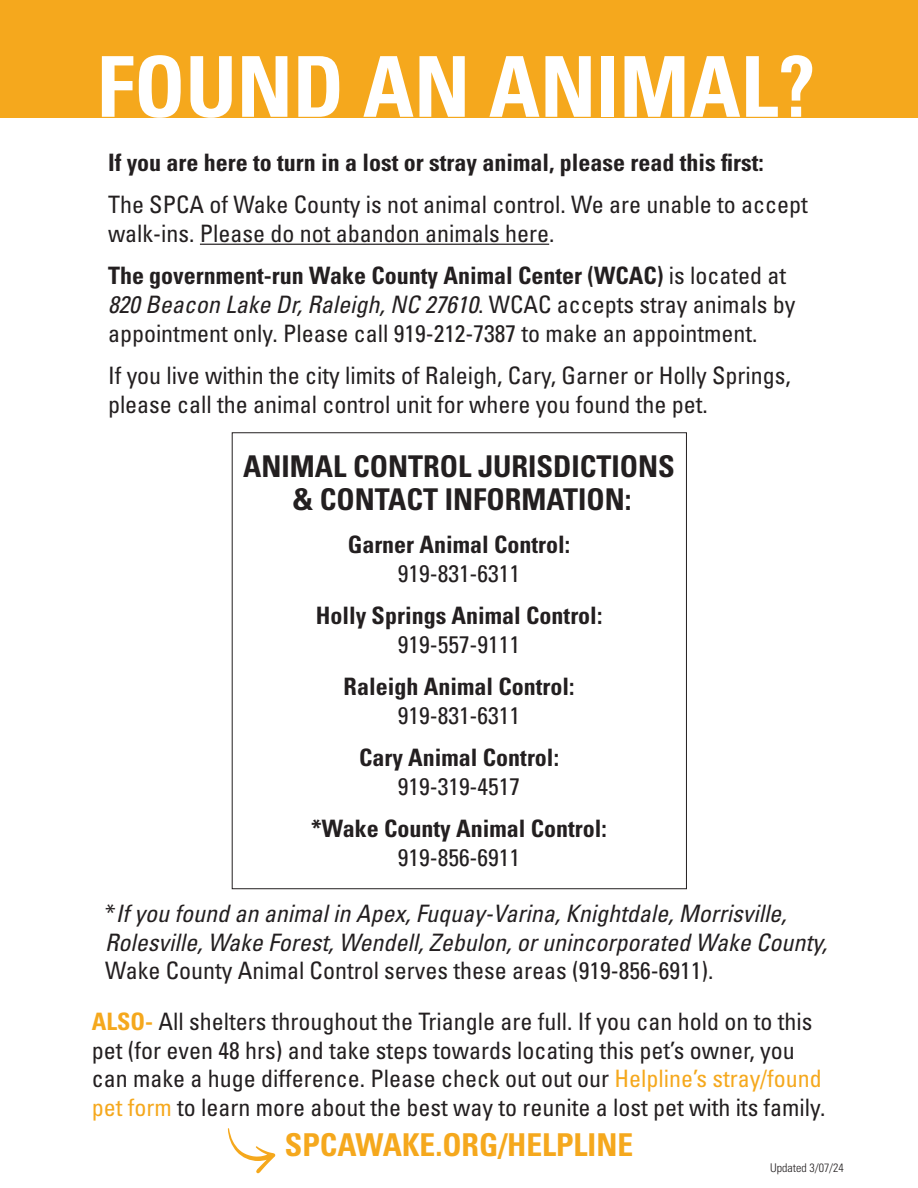
<style>
.page{position:relative;width:918px;height:1188px;background:#fff}
.page>*{position:absolute;margin:0;border:0;box-sizing:border-box;transform-origin:0 0}
.t1{font:700 condensed 84px "Univers LT Std";color:#fff}
.t2{font:700 condensed 31.5px "Univers LT Std";color:#f5a81d}
.t3{font:700 condensed 30px/33px "Univers LT Std";color:#231f20;text-align:center}
.t4{font:condensed 24px/28.8px "Univers LT Std";color:#231f20}
.t5{font:700 condensed 24px/28.8px "Univers LT Std";color:#231f20;text-align:center}
.t6{font:italic condensed 24px/28.8px "Univers LT Std";color:#231f20}
.t7{font:300 condensed 12px "Univers LT Std";color:#231f20}
.s1{font-weight:700}
.s2{font-style:italic}
.s3{font-weight:400}
.s4{font-style:normal}
.s5{font-weight:700;color:#f5a81d}
.s6{color:#f5a81d}
</style>
<div class="page">
<div style="left:0;top:0;width:918px;height:117px;background:#f5a81d"></div>
<hr style="left:200px;top:244px;width:349px;height:1px;background:#231f20">
<svg style="left:228px;top:1128px;width:48px;height:45px"></svg>
<p class="t1" style="left:97px;top:35px;width:720px">FOUND AN ANIMAL?</p>
<p class="t5" style="left:108px;top:148px;width:657px">If you are here to turn in a lost or stray animal, please read this first:</p>
<p class="t4" style="left:108px;top:190px;width:701px">The SPCA of Wake County is not animal control. We are unable to accept walk-ins. Please do not abandon animals here.</p>
<p class="t4" style="left:108px;top:261px;width:689px"><span class="s1">The government-run Wake County Animal Center (WCAC)</span> is located at<br><span class="s2">820 Beacon Lake Dr, Raleigh, NC 27610</span>. WCAC accepts stray animals by appointment only. Please call 919-212-7387 to make an appointment.</p>
<p class="t4" style="left:108px;top:361px;width:684px">If you live within the city limits of Raleigh, Cary, Garner or Holly Springs, please call the animal control unit for where you found the pet.</p>
<p class="t3" style="left:243px;top:450px;width:433px">ANIMAL CONTROL JURISDICTIONS &amp; CONTACT INFORMATION:</p>
<p class="t5" style="left:348px;top:530px;width:224px">Garner Animal Control:<br><span class="s3">919-831-6311</span></p>
<p class="t5" style="left:316px;top:601px;width:288px">Holly Springs Animal Control:<br><span class="s3">919-557-9111</span></p>
<p class="t5" style="left:344px;top:672px;width:232px">Raleigh Animal Control:<br><span class="s3">919-831-6311</span></p>
<p class="t5" style="left:359px;top:743px;width:201px">Cary Animal Control:<br><span class="s3">919-319-4517</span></p>
<p class="t5" style="left:311px;top:814px;width:297px">*Wake County Animal Control:<br><span class="s3">919-856-6911</span></p>
<p class="t6" style="left:105px;top:899px;width:724px"><span class="s4">*</span>If you found an animal in Apex, Fuquay-Varina, Knightdale, Morrisville,<br>Rolesville, Wake Forest, Wendell, Zebulon, or unincorporated Wake County,<br><span class="s4">Wake County Animal Control serves these areas (919-856-6911).</span></p>
<p class="t4" style="left:92px;top:1007px;width:735px"><span class="s5">ALSO-</span> All shelters throughout the Triangle are full. If you can hold on to this pet (for even 48 hrs) and take steps towards locating this pet’s owner, you can make a huge difference. Please check out out our <span class="s6">Helpline’s stray/found pet form</span> to learn more about the best way to reunite a lost pet with its family.</p>
<p class="t2" style="left:285px;top:1125px;width:350px">SPCAWAKE.ORG/HELPLINE</p>
<p class="t7" style="left:770px;top:1160px;width:75px">Updated 3/07/24</p>
</div>
